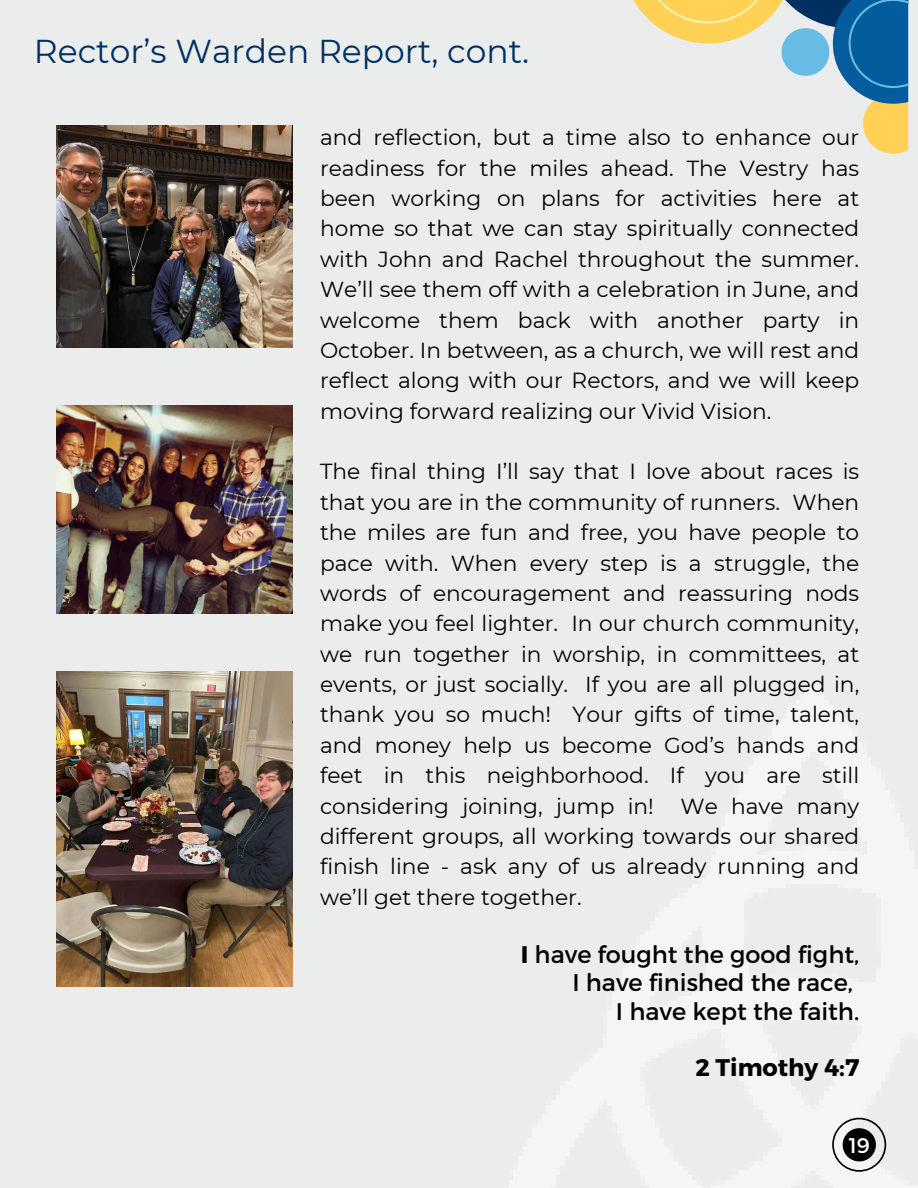
<style>
.page{position:relative;width:918px;height:1188px;background:#eaedec}
.page>*{position:absolute;margin:0;border:0;box-sizing:border-box;transform-origin:0 0}
.t1{font:33px "Montserrat";color:#003060}
.t2{font:24px "Montserrat";color:#000}
.t3{font:700 24px "Montserrat";color:#000}
.t4{font:21.75px/30.3px "Montserrat";color:#000;text-align:justify}
.t5{font:21.15px "Montserrat";color:#fff}
.s1{font-weight:700}
</style>
<div class="page">
<svg style="left:633px;top:0;width:275px;height:154px"></svg>
<svg style="left:832px;top:1118px;width:54px;height:54px"></svg>
<img style="left:57px;top:125px;width:236px;height:223px">
<img style="left:57px;top:405px;width:236px;height:209px">
<img style="left:57px;top:672px;width:236px;height:315px">
<p class="t1" style="left:34px;top:31px;width:497px">Rector’s Warden Report, cont.</p>
<p class="t4" style="left:320px;top:122px;width:541px">and reflection, but a time also to enhance our readiness for the miles ahead. The Vestry has been working on plans for activities here at home so that we can stay spiritually connected with John and Rachel throughout the summer.<br>We’ll see them off with a celebration in June, and welcome them back with another party in October. In between, as a church, we will rest and reflect along with our Rectors, and we will keep moving forward realizing our Vivid Vision.</p>
<p class="t4" style="left:320px;top:457px;width:541px">The final thing I’ll say that I love about races is that you are in the community of runners. When the miles are fun and free, you have people to pace with. When every step is a struggle, the words of encouragement and reassuring nods make you feel lighter. In our church community, we run together in worship, in committees, at events, or just socially. If you are all plugged in, thank you so much! Your gifts of time, talent, and money help us become God’s hands and feet in this neighborhood. If you are still considering joining, jump in! We have many different groups, all working towards our shared finish line - ask any of us already running and we’ll get there together.</p>
<p class="t2" style="left:521px;top:939px;width:340px"><span class="s1">I</span> have fought the good fight,</p>
<p class="t2" style="left:572px;top:967px;width:282px">I have finished the race,</p>
<p class="t2" style="left:616px;top:995px;width:245px">I have kept the faith.</p>
<p class="t3" style="left:696px;top:1052px;width:165px">2 Timothy 4:7</p>
<h1 class="t5" style="left:849px;top:1132px;width:23px">19</h1>
</div>
